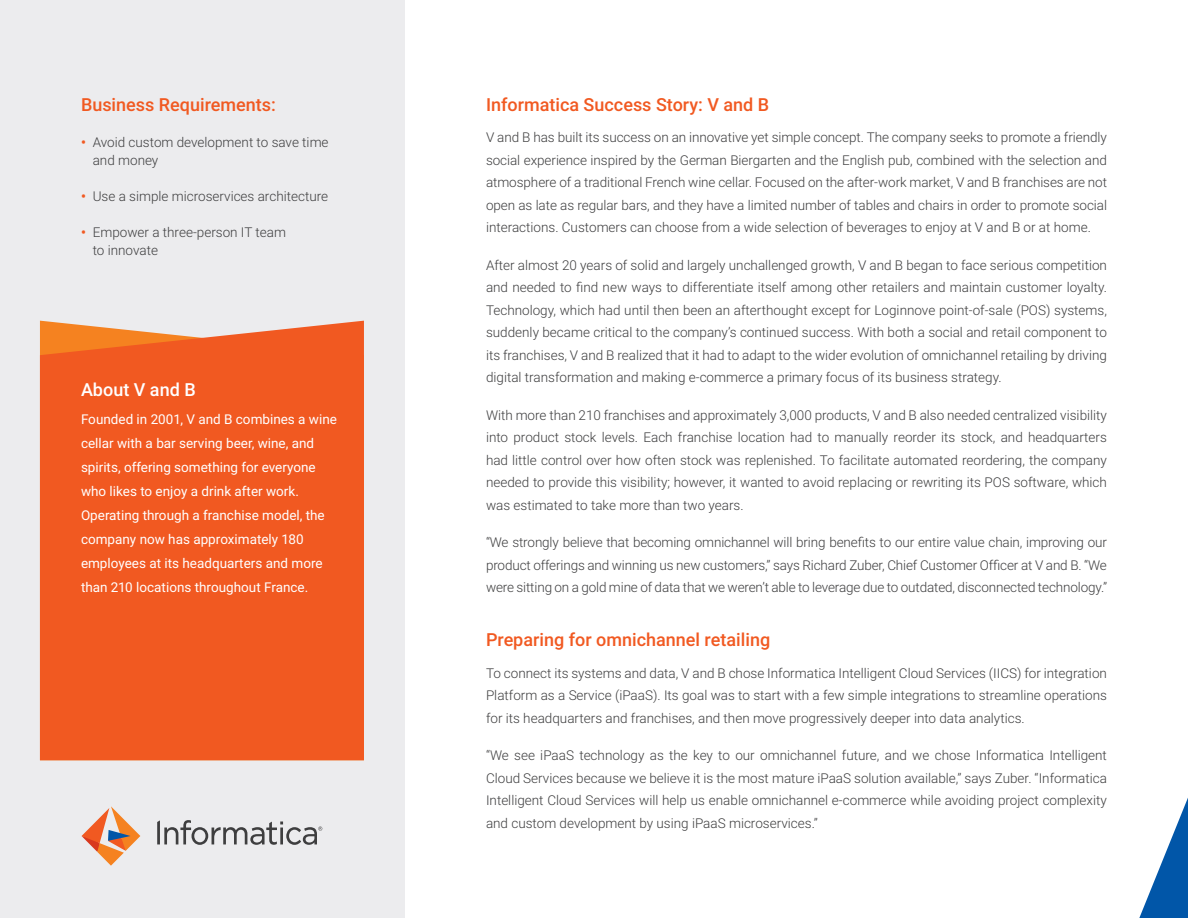
<style>
.page{position:relative;width:1188px;height:918px;background:#fff}
.page>*{position:absolute;margin:0;border:0;box-sizing:border-box;transform-origin:0 0}
.Headers{font:500 18px "Roboto";color:#f15921}
.t1{font:500 18px "Roboto";color:#fff}
.Body_Copy{font:300 13.5px/22.5px "Roboto";color:#3e3e3f;text-align:justify}
.t2{font:13.5px/24px "Roboto";color:#fff}
.s1{font-weight:700;color:#f15921}
</style>
<div class="page">
<div style="left:0;top:0;width:405px;height:918px;background:#ececee"></div>
<svg style="left:1139px;top:798px;width:49px;height:120px"></svg>
<div style="left:40px;top:321px;width:324px;height:439px;background:#f15921"></div>
<svg style="left:82px;top:806px;width:58px;height:60px"></svg>
<svg style="left:157px;top:820px;width:165px;height:25px"></svg>
<p class="Headers" style="left:81px;top:92px;width:196px">Business Requirements:</p>
<p class="Body_Copy" style="left:93px;top:132px;width:237px;line-height:18px;text-indent:-12px"><span class="s1">•</span> Avoid custom development to save time and money</p>
<p class="Body_Copy" style="left:81px;top:184px;width:249px"><span class="s1">•</span> Use a simple microservices architecture</p>
<p class="Body_Copy" style="left:93px;top:222px;width:195px;line-height:18px;text-indent:-12px"><span class="s1">•</span> Empower a three-person IT team to innovate</p>
<p class="t1" style="left:81px;top:377px;width:116px">About V and B</p>
<p class="t2" style="left:81px;top:407px;width:258px">Founded in 2001, V and B combines a wine cellar with a bar serving beer, wine, and spirits, offering something for everyone who likes to enjoy a drink after work.<br>Operating through a franchise model, the company now has approximately 180 employees at its headquarters and more than 210 locations throughout France.</p>
<p class="Headers" style="left:486px;top:92px;width:285px">Informatica Success Story: V and B</p>
<p class="Body_Copy" style="left:486px;top:126px;width:623px">V and B has built its success on an innovative yet simple concept. The company seeks to promote a friendly social experience inspired by the German Biergarten and the English pub, combined with the selection and atmosphere of a traditional French wine cellar. Focused on the after-work market, V and B franchises are not open as late as regular bars, and they have a limited number of tables and chairs in order to promote social interactions. Customers can choose from a wide selection of beverages to enjoy at V and B or at home.</p>
<p class="Body_Copy" style="left:486px;top:253px;width:623px">After almost 20 years of solid and largely unchallenged growth, V and B began to face serious competition and needed to find new ways to differentiate itself among other retailers and maintain customer loyalty.<br>Technology, which had until then been an afterthought except for Loginnove point-of-sale (POS) systems, suddenly became critical to the company’s continued success. With both a social and retail component to its franchises, V and B realized that it had to adapt to the wider evolution of omnichannel retailing by driving digital transformation and making e-commerce a primary focus of its business strategy.</p>
<p class="Body_Copy" style="left:486px;top:403px;width:622px">With more than 210 franchises and approximately 3,000 products, V and B also needed centralized visibility into product stock levels. Each franchise location had to manually reorder its stock, and headquarters had little control over how often stock was replenished. To facilitate automated reordering, the company needed to provide this visibility; however, it wanted to avoid replacing or rewriting its POS software, which was estimated to take more than two years.</p>
<p class="Body_Copy" style="left:486px;top:531px;width:623px">“We strongly believe that becoming omnichannel will bring benefits to our entire value chain, improving our product offerings and winning us new customers,” says Richard Zuber, Chief Customer Officer at V and B. “We were sitting on a gold mine of data that we weren’t able to leverage due to outdated, disconnected technology.”</p>
<p class="Headers" style="left:486px;top:627px;width:286px">Preparing for omnichannel retailing</p>
<p class="Body_Copy" style="left:486px;top:661px;width:622px">To connect its systems and data, V and B chose Informatica Intelligent Cloud Services (IICS) for integration Platform as a Service (iPaaS). Its goal was to start with a few simple integrations to streamline operations for its headquarters and franchises, and then move progressively deeper into data analytics.</p>
<p class="Body_Copy" style="left:486px;top:744px;width:622px">“We see iPaaS technology as the key to our omnichannel future, and we chose Informatica Intelligent Cloud Services because we believe it is the most mature iPaaS solution available,” says Zuber. “Informatica Intelligent Cloud Services will help us enable omnichannel e-commerce while avoiding project complexity and custom development by using iPaaS microservices.”</p>
</div>
